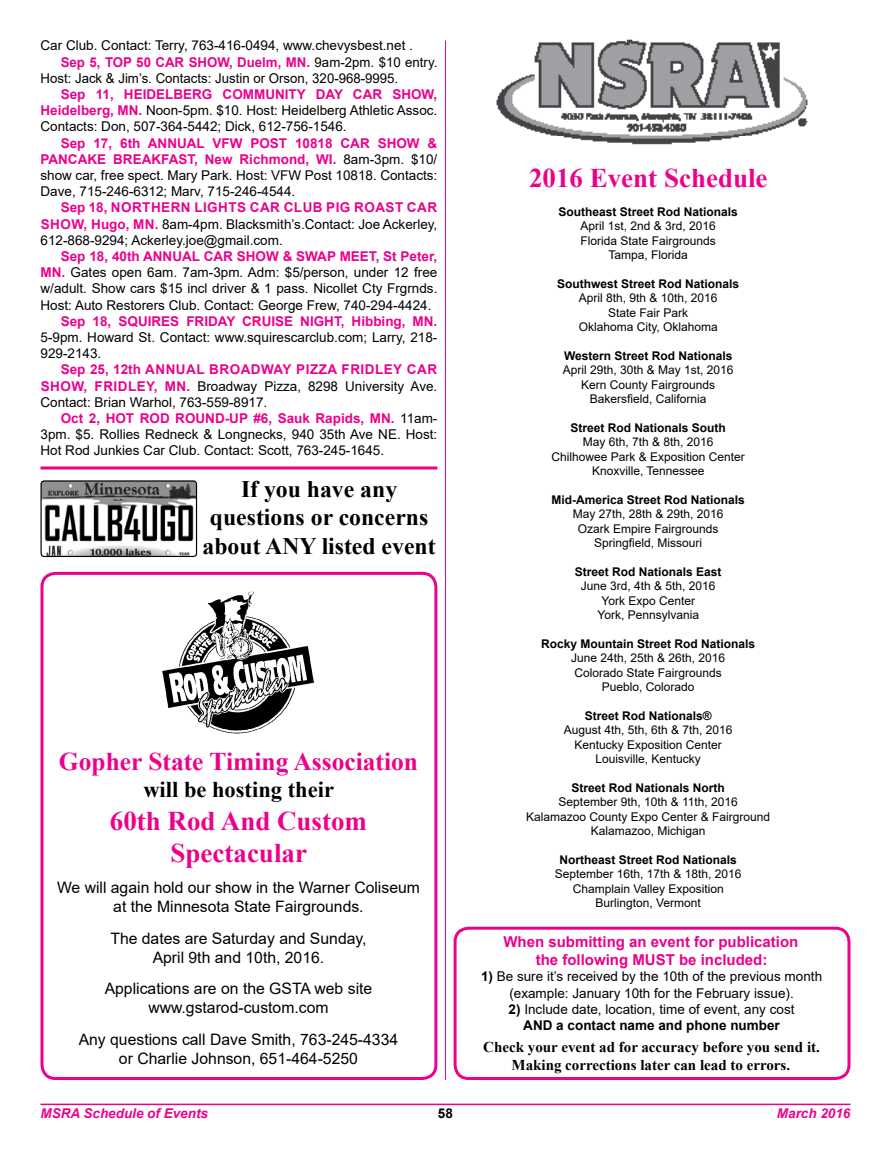
<style>
.page{position:relative;width:891px;height:1161px;background:#fff}
.page>*{position:absolute;margin:0;border:0;box-sizing:border-box;transform-origin:0 0}
.t1{font:700 27px/32.4px "Times New Roman";color:#ec008c;text-align:center}
.t2{font:700 25.5px "Times New Roman";color:#ec008c}
.t3{font:700 23.7px/28.5px "Times New Roman";color:#000;text-align:center}
.t4{font:700 22.5px "Times New Roman";color:#000}
.t5{font:15.75px/18.9px "Arial";color:#000;text-align:center}
.t6{font:700 15px/18px "Times New Roman";color:#000;text-align:center}
.t7{font:700 15px/18px "Arial";color:#ec008c;text-align:center}
.t8{font:13.5px/16.2px "Arial";color:#000;text-align:justify}
.t9{font:700 13.5px "Arial";color:#ec008c}
.t10{font:italic 700 13.5px "Arial";color:#ec008c}
.t11{font:700 13.5px "Arial";color:#000}
.t12{font:12px/14.4px "Arial";color:#000;text-align:center}
.t13{font:700 12px "Arial";color:#000}
.s1{font-weight:400;color:#000}
.s2{font-weight:700;color:#ec008c}
.s3{font-weight:700}
</style>
<div class="page">
<hr style="left:40px;top:1104px;width:810px;height:1px;background:#ec008c">
<hr style="left:445px;top:40px;width:1px;height:1040px;background:#ec008c">
<img style="left:496px;top:39px;width:312px;height:106px">
<div style="left:454px;top:927px;width:396px;height:153px;border:3px solid #ec008c;border-radius:14px"></div>
<svg style="left:40px;top:466px;width:397px;height:4px;background:#f03fa8"></svg>
<div style="left:40px;top:572px;width:397px;height:508px;border:3px solid #ec008c;border-radius:14px"></div>
<img style="left:162px;top:591px;width:152px;height:143px">
<img style="left:43px;top:482px;width:152px;height:73px">
<div style="left:41px;top:480px;width:156px;height:77px;border:1px solid #000;border-radius:3px"></div>
<p class="t8" style="left:40px;top:37px;width:374px">Car Club. Contact: Terry, 763-416-0494, www.chevysbest.net .</p>
<p class="t9" style="left:61px;top:52px;width:378px">Sep 5, TOP 50 CAR SHOW, Duelm, MN. <span class="s1">9am-2pm. $10 entry.</span></p>
<p class="t8" style="left:40px;top:70px;width:359px">Host: Jack &amp; Jim’s. Contacts: Justin or Orson, 320-968-9995.</p>
<p class="t8" style="left:40px;top:86px;width:398px;text-indent:20px"><span class="s2">Sep 11, HEIDELBERG COMMUNITY DAY CAR SHOW, Heidelberg, MN.</span> Noon-5pm. $10. Host: Heidelberg Athletic Assoc.<br>Contacts: Don, 507-364-5442; Dick, 612-756-1546.</p>
<p class="t8" style="left:40px;top:135px;width:398px;text-indent:20px"><span class="s2">Sep 17, 6th ANNUAL VFW POST 10818 CAR SHOW &amp; PANCAKE BREAKFAST, New Richmond, WI.</span> 8am-3pm. $10/ show car, free spect. Mary Park. Host: VFW Post 10818. Contacts:<br>Dave, 715-246-6312; Marv, 715-246-4544.</p>
<p class="t8" style="left:41px;top:199px;width:398px;text-indent:20px"><span class="s2">Sep 18, NORTHERN LIGHTS CAR CLUB PIG ROAST CAR SHOW, Hugo, MN.</span> 8am-4pm. Blacksmith’s.Contact: Joe Ackerley, 612-868-9294; Ackerley.joe@gmail.com.</p>
<p class="t8" style="left:41px;top:248px;width:398px;text-indent:20px"><span class="s2">Sep 18, 40th ANNUAL CAR SHOW &amp; SWAP MEET, St Peter, MN.</span> Gates open 6am. 7am-3pm. Adm: $5/person, under 12 free w/adult. Show cars $15 incl driver &amp; 1 pass. Nicollet Cty Frgrnds.<br>Host: Auto Restorers Club. Contact: George Frew, 740-294-4424.</p>
<p class="t9" style="left:61px;top:311px;width:378px">Sep 18, SQUIRES FRIDAY CRUISE NIGHT, Hibbing, MN.</p>
<p class="t8" style="left:41px;top:329px;width:398px">5-9pm. Howard St. Contact: www.squirescarclub.com; Larry, 218-<br>929-2143.</p>
<p class="t8" style="left:41px;top:361px;width:398px;text-indent:20px"><span class="s2">Sep 25, 12th ANNUAL BROADWAY PIZZA FRIDLEY CAR SHOW, FRIDLEY, MN.</span> Broadway Pizza, 8298 University Ave.<br>Contact: Brian Warhol, 763-559-8917.</p>
<p class="t8" style="left:41px;top:410px;width:398px;text-indent:20px"><span class="s2">Oct 2, HOT ROD ROUND-UP #6, Sauk Rapids, MN.</span> 11am-3pm. $5. Rollies Redneck &amp; Longnecks, 940 35th Ave NE. Host:<br>Hot Rod Junkies Car Club. Contact: Scott, 763-245-1645.</p>
<h3 class="t3" style="left:203px;top:474px;width:235px">If you have any questions or concerns about ANY listed event</h3>
<h2 class="t2" style="left:59px;top:743px;width:361px">Gopher State Timing Association</h2>
<h3 class="t4" style="left:143px;top:773px;width:192px">will be hosting their</h3>
<h1 class="t1" style="left:110px;top:803px;width:259px">60th Rod And Custom<br>Spectacular</h1>
<p class="t5" style="left:57px;top:878px;width:364px">We will again hold our show in the Warner Coliseum at the Minnesota State Fairgrounds.</p>
<p class="t5" style="left:110px;top:929px;width:258px">The dates are Saturday and Sunday,<br>April 9th and 10th, 2016.</p>
<p class="t5" style="left:105px;top:979px;width:269px">Applications are on the GSTA web site www.gstarod-custom.com</p>
<p class="t5" style="left:79px;top:1030px;width:321px">Any questions call Dave Smith, 763-245-4334 or Charlie Johnson, 651-464-5250</p>
<h1 class="t1" style="left:529px;top:161px;width:240px">2016 Event Schedule</h1>
<p class="t13" style="left:559px;top:203px;width:181px">Southeast Street Rod Nationals</p>
<p class="t12" style="left:581px;top:219px;width:137px">April 1st, 2nd &amp; 3rd, 2016<br>Florida State Fairgrounds<br>Tampa, Florida</p>
<p class="t13" style="left:557px;top:275px;width:184px">Southwest Street Rod Nationals</p>
<p class="t12" style="left:579px;top:291px;width:141px">April 8th, 9th &amp; 10th, 2016<br>State Fair Park<br>Oklahoma City, Oklahoma</p>
<p class="t13" style="left:564px;top:347px;width:170px">Western Street Rod Nationals</p>
<p class="t12" style="left:563px;top:363px;width:172px">April 29th, 30th &amp; May 1st, 2016<br>Kern County Fairgrounds<br>Bakersfield, California</p>
<p class="t13" style="left:571px;top:419px;width:157px">Street Rod Nationals South</p>
<p class="t12" style="left:552px;top:435px;width:195px">May 6th, 7th &amp; 8th, 2016<br>Chilhowee Park &amp; Exposition Center<br>Knoxville, Tennessee</p>
<p class="t13" style="left:552px;top:491px;width:195px">Mid-America Street Rod Nationals</p>
<p class="t12" style="left:573px;top:507px;width:152px">May 27th, 28th &amp; 29th, 2016<br>Ozark Empire Fairgrounds<br>Springfield, Missouri</p>
<p class="t13" style="left:575px;top:563px;width:148px">Street Rod Nationals East</p>
<p class="t12" style="left:581px;top:579px;width:136px">June 3rd, 4th &amp; 5th, 2016<br>York Expo Center<br>York, Pennsylvania</p>
<p class="t13" style="left:541px;top:635px;width:216px">Rocky Mountain Street Rod Nationals</p>
<p class="t12" style="left:571px;top:651px;width:156px">June 24th, 25th &amp; 26th, 2016<br>Colorado State Fairgrounds<br>Pueblo, Colorado</p>
<p class="t13" style="left:585px;top:707px;width:128px">Street Rod Nationals®</p>
<p class="t12" style="left:564px;top:723px;width:170px">August 4th, 5th, 6th &amp; 7th, 2016<br>Kentucky Exposition Center<br>Louisville, Kentucky</p>
<p class="t13" style="left:572px;top:779px;width:155px">Street Rod Nationals North</p>
<p class="t12" style="left:526px;top:795px;width:246px">September 9th, 10th &amp; 11th, 2016<br>Kalamazoo County Expo Center &amp; Fairground<br>Kalamazoo, Michigan</p>
<p class="t13" style="left:560px;top:851px;width:179px">Northeast Street Rod Nationals</p>
<p class="t12" style="left:555px;top:867px;width:188px">September 16th, 17th &amp; 18th, 2016<br>Champlain Valley Exposition<br>Burlington, Vermont</p>
<p class="t7" style="left:503px;top:933px;width:297px">When submitting an event for publication the following MUST be included:</p>
<p class="t8" style="left:481px;top:969px;width:343px;text-align:center"><span class="s3">1)</span> Be sure it’s received by the 10th of the previous month (example: January 10th for the February issue).</p>
<p class="t8" style="left:509px;top:1001px;width:287px;text-align:center"><span class="s3">2)</span> Include date, location, time of event, any cost<br><span class="s3">AND a contact name and phone number</span></p>
<p class="t6" style="left:483px;top:1038px;width:338px">Check your event ad for accuracy before you send it.<br>Making corrections later can lead to errors.</p>
<p class="t10" style="left:40px;top:1104px;width:169px">MSRA Schedule of Events</p>
<p class="t11" style="left:438px;top:1104px;width:17px">58</p>
<p class="t10" style="left:777px;top:1104px;width:75px">March 2016</p>
</div>
